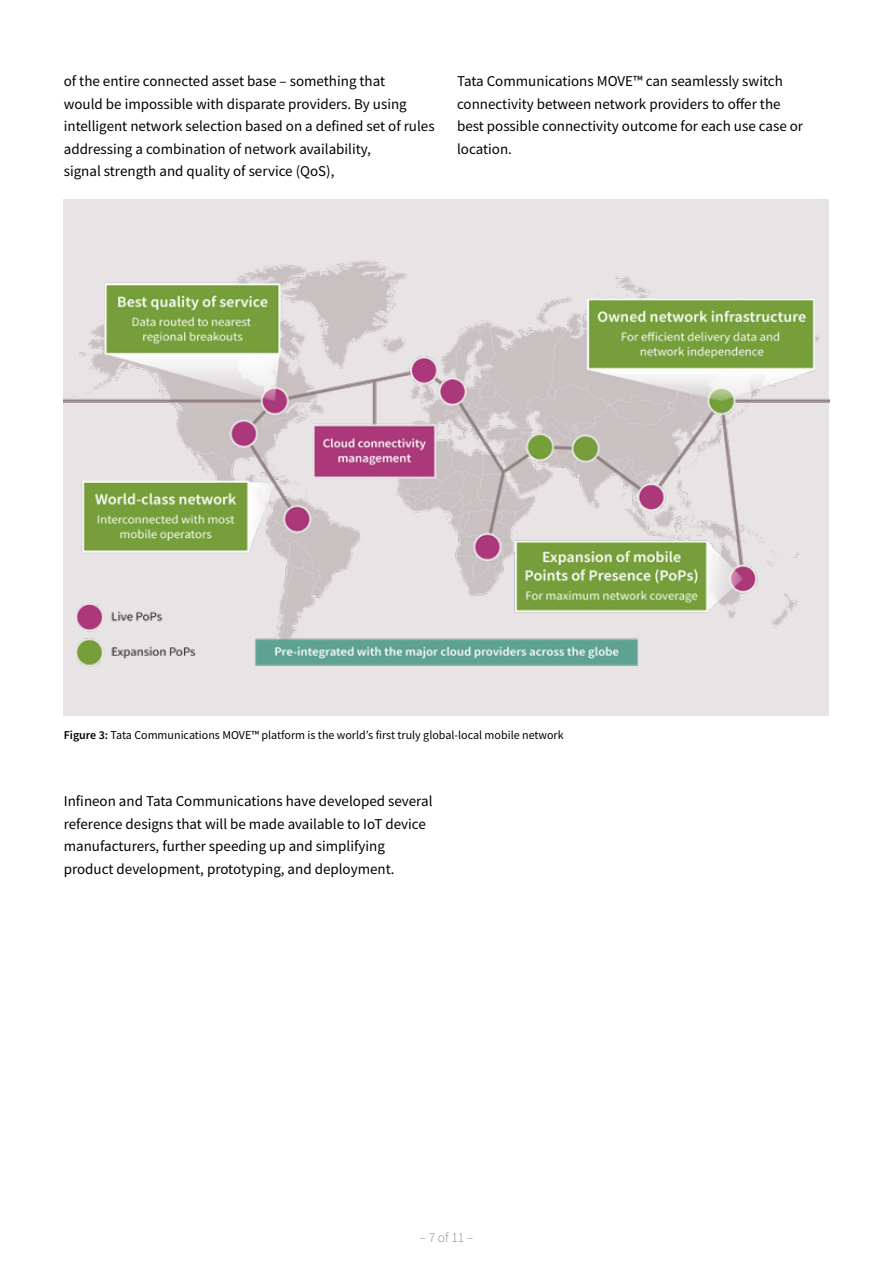
<style>
.page{position:relative;width:893px;height:1263px;background:#fff}
.page>*{position:absolute;margin:0;border:0;box-sizing:border-box;transform-origin:0 0}
.t1{font:15px/22.5px "Source Sans Pro";color:#000}
.t2{font:300 13.5px "Source Sans Pro";color:#928285}
.t3{font:12px "Source Sans Pro";color:#000}
.s1{font-weight:600}
</style>
<div class="page">
<div style="left:64px;top:199px;width:765px;height:517px;background:#e8e3e4"></div>
<img style="left:64px;top:260px;width:765px;height:407px">
<p class="t1" style="left:64px;top:70px;width:372px">of the entire connected asset base – something that<br>would be impossible with disparate providers. By using intelligent network selection based on a defined set of rules addressing a combination of network availability,<br>signal strength and quality of service (QoS),</p>
<p class="t1" style="left:457px;top:70px;width:348px">Tata Communications MOVE™ can seamlessly switch connectivity between network providers to offer the best possible connectivity outcome for each use case or location.</p>
<p class="t3" style="left:64px;top:727px;width:501px"><span class="s1">Figure 3:</span> Tata Communications MOVE™ platform is the world’s first truly global-local mobile network</p>
<p class="t1" style="left:64px;top:790px;width:370px">Infineon and Tata Communications have developed several reference designs that will be made available to IoT device manufacturers, further speeding up and simplifying product development, prototyping, and deployment.</p>
<p class="t2" style="left:419px;top:1229px;width:55px">– 7 of 11 –</p>
</div>
